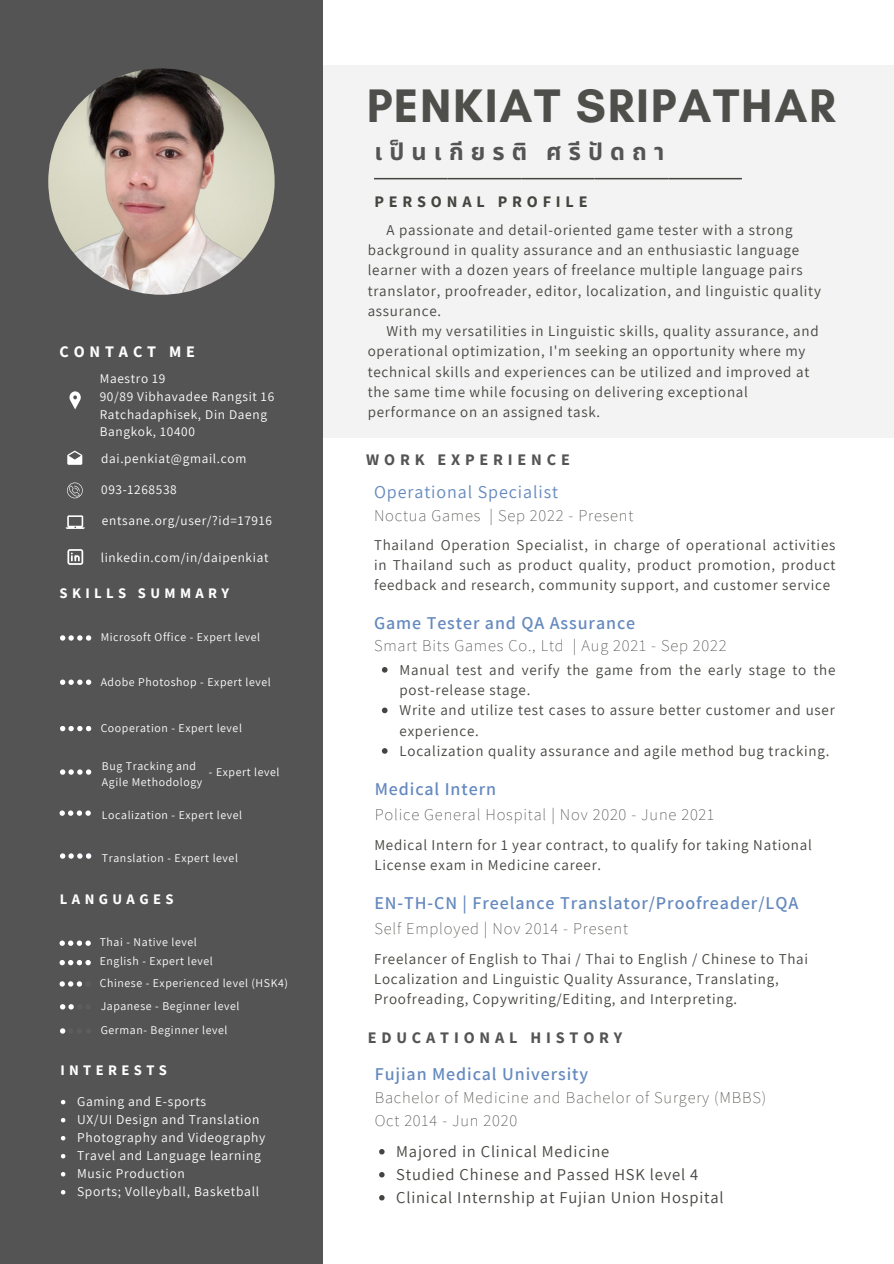
<style>
.page{position:relative;width:894px;height:1264px;background:#fff}
.page>*{position:absolute;margin:0;border:0;box-sizing:border-box;transform-origin:0 0}
.t1{font:700 47.85px "Glacial Indifference";letter-spacing:.035em;color:#444440}
.t2{font:700 23.55px "Noto Sans Thai";letter-spacing:.3em;color:#545454}
.t3{font:600 18px "Assistant";letter-spacing:.05em;color:#6589bf}
.t4{font:18px "Assistant";letter-spacing:.05em;color:#6589bf}
.t5{font:200 16.5px "Assistant";letter-spacing:.05em;color:#444440}
.t6{font:16.5px "Assistant";letter-spacing:.05em;color:#444440}
.t7{font:700 16.05px "Source Sans Pro";letter-spacing:.3em;color:#545454}
.t8{font:700 16.05px "Source Sans Pro";letter-spacing:.3em;color:#444440}
.t9{font:700 16.05px "Source Sans Pro";letter-spacing:.3em;color:#fff}
.t10{font:15px/20.2px "Assistant";letter-spacing:.05em;color:#444440}
.t11{font:700 14.55px "Source Sans Pro";letter-spacing:.3em;color:#fff}
.t12{font:13.5px "Assistant";letter-spacing:.05em;color:#fff}
.t13{font:13.35px "Assistant";letter-spacing:.05em;color:#fff}
.t14{font:11.85px "Assistant";letter-spacing:.05em;color:#fff}
</style>
<div class="page">
<div style="left:0;top:65px;width:893px;height:373px;background:#f3f3f3"></div>
<div style="left:0;top:0;width:322px;height:1263px;background:#545454"></div>
<img style="left:48px;top:68px;width:226px;height:227px;border-radius:50%">
<svg style="left:69px;top:391px;width:12px;height:18px"></svg>
<svg style="left:66px;top:515px;width:19px;height:14px"></svg>
<svg style="left:67px;top:450px;width:15px;height:15px"></svg>
<svg style="left:60px;top:635px;width:31px;height:5px"></svg>
<svg style="left:60px;top:679px;width:31px;height:6px"></svg>
<svg style="left:60px;top:726px;width:31px;height:5px"></svg>
<svg style="left:60px;top:769px;width:31px;height:5px"></svg>
<svg style="left:59px;top:810px;width:32px;height:5px"></svg>
<svg style="left:59px;top:940px;width:32px;height:5px"></svg>
<svg style="left:59px;top:960px;width:32px;height:5px"></svg>
<svg style="left:59px;top:981px;width:23px;height:5px"></svg>
<svg style="left:67px;top:482px;width:16px;height:16px"></svg>
<svg style="left:374px;top:178px;width:367px;height:1px"></svg>
<svg style="left:60px;top:853px;width:31px;height:5px"></svg>
<svg style="left:67px;top:549px;width:16px;height:16px"></svg>
<svg style="left:379px;top:1149px;width:5px;height:5px"></svg>
<svg style="left:379px;top:1172px;width:5px;height:5px"></svg>
<svg style="left:379px;top:1195px;width:5px;height:5px"></svg>
<svg style="left:382px;top:667px;width:5px;height:5px"></svg>
<svg style="left:382px;top:707px;width:5px;height:6px"></svg>
<svg style="left:382px;top:748px;width:5px;height:5px"></svg>
<svg style="left:61px;top:1099px;width:4px;height:5px"></svg>
<svg style="left:61px;top:1118px;width:4px;height:4px"></svg>
<svg style="left:61px;top:1136px;width:4px;height:4px"></svg>
<svg style="left:61px;top:1154px;width:4px;height:4px"></svg>
<svg style="left:61px;top:1172px;width:4px;height:4px"></svg>
<svg style="left:61px;top:1190px;width:4px;height:4px"></svg>
<svg style="left:60px;top:1004px;width:14px;height:5px"></svg>
<svg style="left:60px;top:1028px;width:6px;height:5px"></svg>
<p class="t9" style="left:59px;top:341px;width:137px">CONTACT ME</p>
<p class="t13" style="left:100px;top:369px;width:67px">Maestro 19</p>
<p class="t13" style="left:100px;top:387px;width:176px">90/89 Vibhavadee Rangsit 16</p>
<p class="t13" style="left:100px;top:405px;width:169px">Ratchadaphisek, Din Daeng</p>
<p class="t13" style="left:100px;top:423px;width:97px">Bangkok, 10400</p>
<p class="t13" style="left:101px;top:449px;width:147px">dai.penkiat@gmail.com</p>
<p class="t13" style="left:101px;top:481px;width:77px">093-1268538</p>
<p class="t13" style="left:102px;top:511px;width:171px">entsane.org/user/?id=17916</p>
<p class="t13" style="left:101px;top:548px;width:169px">linkedin.com/in/daipenkiat</p>
<p class="t11" style="left:59px;top:584px;width:171px">SKILLS SUMMARY</p>
<p class="t14" style="left:101px;top:628px;width:161px">Microsoft Office - Expert level</p>
<p class="t14" style="left:101px;top:673px;width:172px">Adobe Photoshop - Expert level</p>
<p class="t14" style="left:101px;top:719px;width:143px">Cooperation - Expert level</p>
<p class="t14" style="left:102px;top:757px;width:96px">Bug Tracking and</p>
<p class="t14" style="left:102px;top:774px;width:102px">Agile Methodology</p>
<p class="t14" style="left:209px;top:764px;width:72px">- Expert level</p>
<p class="t14" style="left:102px;top:807px;width:142px">Localization - Expert level</p>
<p class="t14" style="left:102px;top:850px;width:137px">Translation - Expert level</p>
<p class="t11" style="left:60px;top:890px;width:115px">LANGUAGES</p>
<p class="t14" style="left:100px;top:933px;width:99px">Thai - Native level</p>
<p class="t14" style="left:100px;top:953px;width:115px">English - Expert level</p>
<p class="t14" style="left:100px;top:974px;width:190px">Chinese - Experienced level (HSK4)</p>
<p class="t14" style="left:101px;top:997px;width:140px">Japanese - Beginner level</p>
<p class="t14" style="left:101px;top:1021px;width:128px">German- Beginner level</p>
<p class="t11" style="left:60px;top:1060px;width:108px">INTERESTS</p>
<p class="t12" style="left:77px;top:1091px;width:131px">Gaming and E-sports</p>
<p class="t12" style="left:77px;top:1109px;width:184px">UX/UI Design and Translation</p>
<p class="t12" style="left:77px;top:1127px;width:190px">Photography and Videography</p>
<p class="t12" style="left:77px;top:1145px;width:185px">Travel and Language learning</p>
<p class="t12" style="left:77px;top:1163px;width:109px">Music Production</p>
<p class="t12" style="left:77px;top:1181px;width:183px">Sports; Volleyball, Basketball</p>
<h1 class="t1" style="left:366px;top:77px;width:470px">PENKIAT SRIPATHAR</h1>
<p class="t2" style="left:374px;top:135px;width:291px">เป็ นเกี ยรติ ศรี ปั ดถา</p>
<p class="t8" style="left:374px;top:191px;width:215px">PERSONAL PROFILE</p>
<p class="t10" style="left:367px;top:219px;width:454px;text-indent:19px">A passionate and detail-oriented game tester with a strong background in quality assurance and an enthusiastic language learner with a dozen years of freelance multiple language pairs translator, proofreader, editor, localization, and linguistic quality assurance.</p>
<p class="t10" style="left:367px;top:320px;width:452px;text-indent:19px">With my versatilities in Linguistic skills, quality assurance, and operational optimization, I'm seeking an opportunity where my technical skills and experiences can be utilized and improved at the same time while focusing on delivering exceptional performance on an assigned task.</p>
<p class="t7" style="left:366px;top:449px;width:205px">WORK EXPERIENCE</p>
<p class="t4" style="left:374px;top:479px;width:185px">Operational Specialist</p>
<p class="t5" style="left:374px;top:504px;width:261px">Noctua Games | Sep 2022 - Present</p>
<p class="t10" style="left:374px;top:534px;width:463px;text-align:justify">Thailand Operation Specialist, in charge of operational activities in Thailand such as product quality, product promotion, product feedback and research, community support, and customer service</p>
<p class="t3" style="left:374px;top:611px;width:263px">Game Tester and QA Assurance</p>
<p class="t5" style="left:374px;top:634px;width:354px">Smart Bits Games Co., Ltd | Aug 2021 - Sep 2022</p>
<p class="t10" style="left:399px;top:659px;width:437px">Manual test and verify the game from the early stage to the post-release stage.</p>
<p class="t10" style="left:399px;top:699px;width:436px">Write and utilize test cases to assure better customer and user experience.</p>
<p class="t10" style="left:399px;top:740px;width:431px">Localization quality assurance and agile method bug tracking.</p>
<p class="t3" style="left:374px;top:776px;width:123px">Medical Intern</p>
<p class="t5" style="left:374px;top:803px;width:341px">Police General Hospital | Nov 2020 - June 2021</p>
<p class="t10" style="left:374px;top:834px;width:439px">Medical Intern for 1 year contract, to qualify for taking National<br>License exam in Medicine career.</p>
<p class="t3" style="left:374px;top:890px;width:425px">EN-TH-CN | Freelance Translator/Proofreader/LQA</p>
<p class="t5" style="left:374px;top:917px;width:255px">Self Employed | Nov 2014 - Present</p>
<p class="t10" style="left:374px;top:947px;width:435px">Freelancer of English to Thai / Thai to English / Chinese to Thai<br>Localization and Linguistic Quality Assurance, Translating,<br>Proofreading, Copywriting/Editing, and Interpreting.</p>
<p class="t7" style="left:367px;top:1027px;width:256px">EDUCATIONAL HISTORY</p>
<p class="t3" style="left:374px;top:1061px;width:215px">Fujian Medical University</p>
<p class="t5" style="left:374px;top:1085px;width:393px">Bachelor of Medicine and Bachelor of Surgery (MBBS)</p>
<p class="t5" style="left:374px;top:1108px;width:144px">Oct 2014 - Jun 2020</p>
<p class="t6" style="left:396px;top:1139px;width:215px">Majored in Clinical Medicine</p>
<p class="t6" style="left:396px;top:1162px;width:303px">Studied Chinese and Passed HSK level 4</p>
<p class="t6" style="left:396px;top:1185px;width:329px">Clinical Internship at Fujian Union Hospital</p>
</div>
